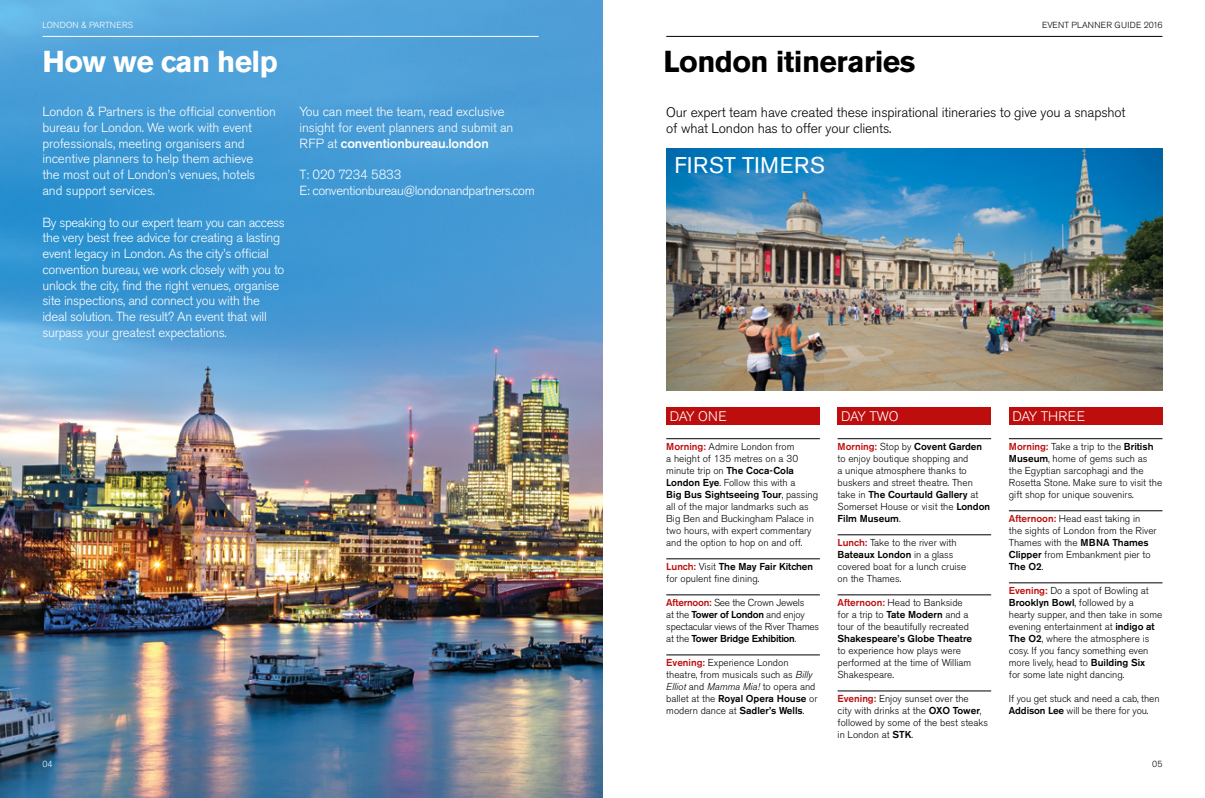
<style>
.page{position:relative;width:1205px;height:798px;background:#fff}
.page>*{position:absolute;margin:0;border:0;box-sizing:border-box;transform-origin:0 0}
.t1{font:700 30px "Akzidenz Grotesk BE";letter-spacing:-.02em;color:#000}
.t2{font:700 30px "Akzidenz Grotesk BE";letter-spacing:-.02em;color:#fff}
.t3{font:22.5px "Akzidenz Grotesk BE";letter-spacing:.04em;color:#fff}
.t4{font:300 13.75px/16.5px "Akzidenz Grotesk BE";letter-spacing:-.01em;color:#000}
.t5{font:300 13.75px "Akzidenz Grotesk BE";letter-spacing:-.01em;color:#fff}
.t6{font:300 13.75px "Akzidenz Grotesk BE";letter-spacing:.01em;color:#fff}
.t7{font:300 13.12px/15.8px "Akzidenz Grotesk BE";letter-spacing:-.02em;color:#fff}
.t8{font:300 10px/12px "Akzidenz Grotesk BE";color:#000}
.t9{font:300 10px/12px "Akzidenz Grotesk BE";letter-spacing:-.02em;color:#000}
.t10{font:500 10px/12px "Akzidenz Grotesk BE";color:#000}
.t11{font:italic 300 10px "Akzidenz Grotesk Pro";color:#000}
.t12{font:300 8.75px "Akzidenz Grotesk BE";letter-spacing:.01em;color:#000}
.t13{font:300 8.75px "Akzidenz Grotesk BE";letter-spacing:.02em;color:#fff}
.s1{font-weight:500}
.s2{font-weight:500;color:#bd0e0d}
.s3{font-family:"Akzidenz Grotesk Pro";font-style:italic}
.s4{font-family:"Akzidenz Grotesk BE";font-style:normal}
.s5{font-weight:300}
</style>
<div class="page">
<hr style="left:666px;top:36px;width:496px;height:1px;background:#000">
<img style="left:0;top:0;width:602px;height:797px">
<hr style="left:43px;top:36px;width:496px;height:1px;background:#fff">
<img style="left:666px;top:149px;width:496px;height:241px">
<hr style="left:666px;top:438px;width:154px;height:1px;background:#000">
<hr style="left:666px;top:558px;width:154px;height:1px;background:#000">
<hr style="left:666px;top:594px;width:154px;height:1px;background:#000">
<hr style="left:666px;top:654px;width:154px;height:1px;background:#000">
<hr style="left:837px;top:438px;width:154px;height:1px;background:#000">
<hr style="left:837px;top:534px;width:154px;height:1px;background:#000">
<hr style="left:837px;top:594px;width:154px;height:1px;background:#000">
<hr style="left:837px;top:690px;width:154px;height:1px;background:#000">
<div style="left:666px;top:407px;width:154px;height:18px;background:#bd0e0d"></div>
<div style="left:837px;top:407px;width:154px;height:18px;background:#bd0e0d"></div>
<div style="left:1009px;top:407px;width:153px;height:18px;background:#bd0e0d"></div>
<hr style="left:1009px;top:438px;width:153px;height:1px;background:#000">
<hr style="left:1009px;top:510px;width:153px;height:1px;background:#000">
<hr style="left:1009px;top:582px;width:153px;height:1px;background:#000">
<p class="t13" style="left:43px;top:20px;width:92px">LONDON &amp; PARTNERS</p>
<h1 class="t2" style="left:43px;top:44px;width:237px">How we can help</h1>
<h3 class="t7" style="left:43px;top:104px;width:235px">London &amp; Partners is the official convention bureau for London. We work with event professionals, meeting organisers and incentive planners to help them achieve<br>the most out of London’s venues, hotels and support services.</h3>
<p class="t7" style="left:43px;top:214px;width:244px">By speaking to our expert team you can access the very best free advice for creating a lasting event legacy in London. As the city’s official convention bureau, we work closely with you to unlock the city, find the right venues, organise site inspections, and connect you with the ideal solution. The result? An event that will surpass your greatest expectations.</p>
<h3 class="t7" style="left:299px;top:104px;width:215px">You can meet the team, read exclusive insight for event planners and submit an<br>RFP at <span class="s1">conventionbureau.london</span></h3>
<h3 class="t7" style="left:299px;top:167px;width:237px">T: 020 7234 5833<br>E: conventionbureau@londonandpartners.com</h3>
<p class="t13" style="left:43px;top:759px;width:12px">04</p>
<h1 class="t1" style="left:663px;top:44px;width:253px">London itineraries</h1>
<p class="t12" style="left:1042px;top:20px;width:122px">EVENT PLANNER GUIDE 2016</p>
<h3 class="t4" style="left:666px;top:104px;width:461px">Our expert team have created these inspirational itineraries to give you a snapshot of what London has to offer your clients.</h3>
<h2 class="t3" style="left:674px;top:152px;width:152px">FIRST TIMERS</h2>
<h3 class="t5" style="left:670px;top:408px;width:58px">DAY ONE</h3>
<h3 class="t5" style="left:841px;top:408px;width:59px">DAY TWO</h3>
<h3 class="t6" style="left:1012px;top:408px;width:74px">DAY THREE</h3>
<p class="t8" style="left:1009px;top:440px;width:155px"><span class="s2">Morning:</span> Take a trip to the <span class="s1">British<br>Museum</span>, home of gems such as the Egyptian sarcophagi and the<br>Rosetta Stone. Make sure to visit the gift shop for unique souvenirs.</p>
<p class="t8" style="left:1009px;top:512px;width:149px"><span class="s2">Afternoon:</span> Head east taking in<br>the sights of London from the River<br>Thames with the <span class="s1">MBNA Thames<br>Clipper</span> from Embankment pier to<br><span class="s1">The O2</span>.</p>
<p class="t8" style="left:1009px;top:584px;width:155px"><span class="s2">Evening:</span> Do a spot of Bowling at<br><span class="s1">Brooklyn Bowl</span>, followed by a<br>hearty supper, and then take in some evening entertainment at <span class="s1">indigo at<br>The O2</span>, where the atmosphere is cosy. If you fancy something even more lively, head to <span class="s1">Building Six<br></span>for some late night dancing.</p>
<p class="t8" style="left:1009px;top:692px;width:152px">If you get stuck and need a cab, then<br><span class="s1">Addison Lee</span> will be there for you.</p>
<p class="t8" style="left:837px;top:440px;width:154px"><span class="s2">Morning:</span> Stop by <span class="s1">Covent Garden </span>to enjoy boutique shopping and<br>a unique atmosphere thanks to buskers and street theatre. Then take in <span class="s1">The Courtauld Gallery</span> at<br>Somerset House or visit the <span class="s1">London<br>Film Museum</span>.</p>
<p class="t8" style="left:837px;top:536px;width:130px"><span class="s2">Lunch:</span> Take to the river with<br><span class="s1">Bateaux London</span> in a glass covered boat for a lunch cruise on the Thames.</p>
<p class="t8" style="left:837px;top:596px;width:133px"><span class="s2">Afternoon:</span> Head to Bankside for a trip to <span class="s1">Tate Modern</span> and a tour of the beautifully recreated</p>
<p class="t10" style="left:837px;top:632px;width:136px">Shakespeare’s Globe Theatre</p>
<p class="t8" style="left:837px;top:644px;width:135px">to experience how plays were performed at the time of William<br>Shakespeare.</p>
<p class="t8" style="left:837px;top:692px;width:152px"><span class="s2">Evening:</span> Enjoy sunset over the<br>city with drinks at the <span class="s1">OXO Tower</span>, followed by some of the best steaks in London at <span class="s1">STK</span>.</p>
<p class="t8" style="left:666px;top:440px;width:153px"><span class="s2">Morning:</span> Admire London from<br>a height of 135 metres on a 30 minute trip on <span class="s1">The Coca-Cola<br>London Eye</span>. Follow this with a<br><span class="s1">Big Bus Sightseeing Tour</span>, passing all of the major landmarks such as<br>Big Ben and Buckingham Palace in two hours, with expert commentary and the option to hop on and off.</p>
<p class="t8" style="left:666px;top:560px;width:148px"><span class="s2">Lunch:</span> Visit <span class="s1">The May Fair Kitchen </span>for opulent fine dining.</p>
<p class="t9" style="left:666px;top:596px;width:154px"><span class="s2">Afternoon:</span> See the Crown Jewels<br>at the <span class="s1">Tower of London</span> and enjoy spectacular views of the River Thames at the <span class="s1">Tower Bridge Exhibition</span>.</p>
<p class="t8" style="left:666px;top:656px;width:148px"><span class="s2">Evening:</span> Experience London theatre, from musicals such as <span class="s3">Billy</span></p>
<p class="t11" style="left:666px;top:679px;width:151px">Elliot <span class="s4">and</span> Mamma Mia! <span class="s4">to opera and</span></p>
<p class="t10" style="left:666px;top:692px;width:153px"><span class="s5">ballet at the</span> Royal Opera House <span class="s5">or modern dance at</span> Sadler’s Wells<span class="s5">.</span></p>
<p class="t12" style="left:1152px;top:759px;width:12px">05</p>
</div>
